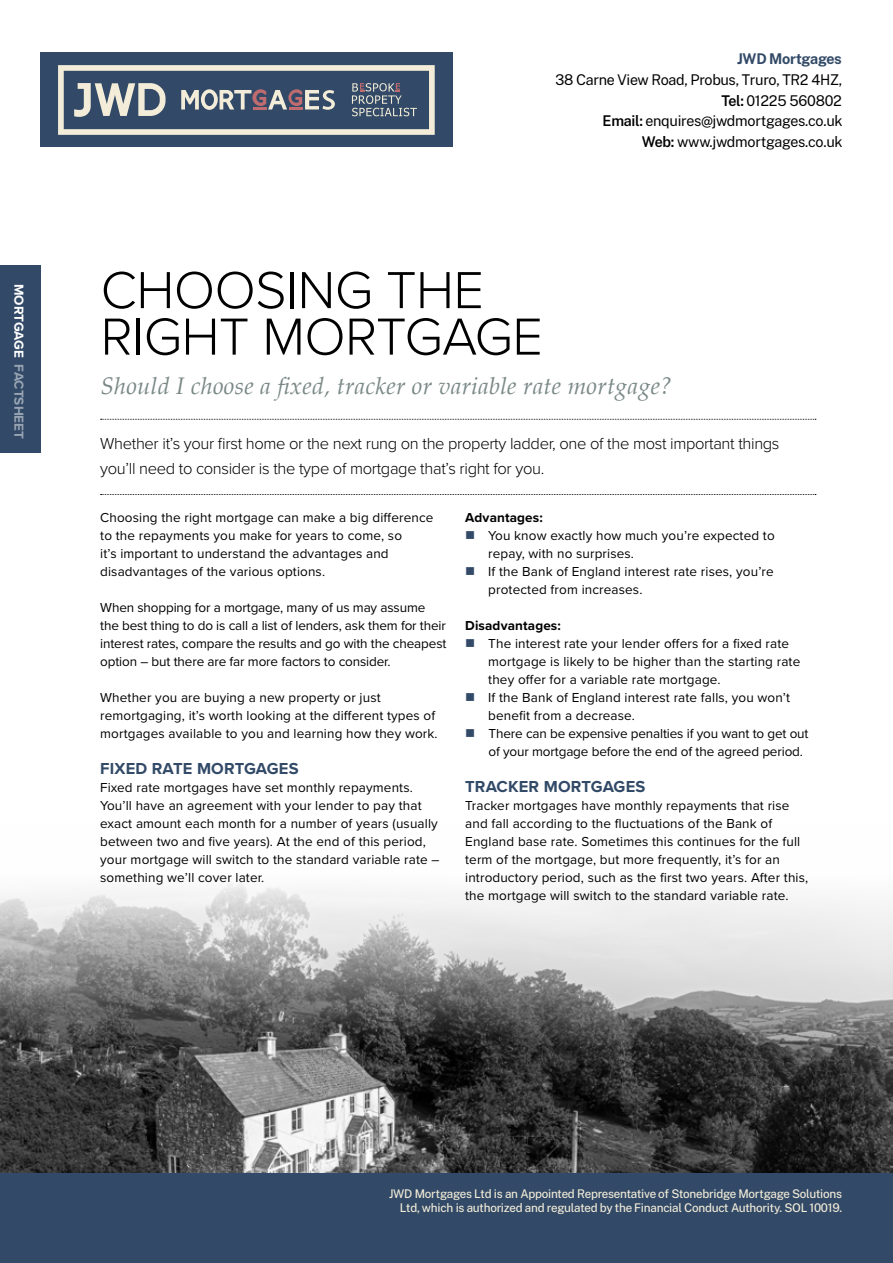
<style>
.page{position:relative;width:893px;height:1263px;background:#fff}
.page>*{position:absolute;margin:0;border:0;box-sizing:border-box;transform-origin:0 0}
.t1{font:300 54px/46.5px "Proxima Nova";letter-spacing:-.01em;color:#000}
.t2{font:italic 24px "Palatino";letter-spacing:.01em;color:#798886}
.t3{font:300 16.5px/25.5px "Proxima Nova";letter-spacing:-.02em;color:#000}
.t4{font:700 16.5px "Proxima Nova";letter-spacing:.01em;color:#324a67}
.t5{font:14.85px/20.7px "Public Sans";letter-spacing:-.02em;color:#000;text-align:right}
.t6{font:700 14.85px "Public Sans";letter-spacing:-.02em;color:#324a67}
.t7{font:13.5px/18px "Proxima Nova";letter-spacing:.01em;color:#000}
.t8{font:13.5px/18px "Proxima Nova";letter-spacing:-.01em;color:#000}
.t9{font:700 13.5px "Proxima Nova";letter-spacing:.01em;color:#000}
.t10{font:700 13.5px "Proxima Nova";color:#98a4b3}
.t11{font:500 12px/14.4px "Public Sans";letter-spacing:-.02em;color:#f3ecd9;text-align:right}
.s1{color:#fff}
.s2{font-weight:600}
.s3{color:#324a67}
</style>
<div class="page">
<img style="left:0;top:882px;width:893px;height:292px">
<svg style="left:101px;top:419px;width:715px;height:1px"></svg>
<svg style="left:101px;top:494px;width:715px;height:1px"></svg>
<div style="left:0;top:265px;width:40px;height:188px;background:#324a67"></div>
<div style="left:0;top:1174px;width:893px;height:89px;background:#324a67"></div>
<div style="left:40px;top:53px;width:413px;height:94px;background:#324a67"></div>
<svg style="left:58px;top:65px;width:377px;height:70px"></svg>
<p class="t10" style="left:29px;top:284px;width:157px;rotate:90deg"><span class="s1">MORTGAGE</span> FACTSHEET</p>
<p class="t6" style="left:737px;top:47px;width:106px">JWD Mortgages</p>
<p class="t5" style="left:555px;top:69px;width:289px">38 Carne View Road, Probus, Truro, TR2 4HZ,<br><span class="s2">Tel:</span> 01225 560802<br><span class="s2">Email:</span> enquires@jwdmortgages.co.uk<br><span class="s2">Web:</span> www.jwdmortgages.co.uk</p>
<h1 class="t1" style="left:101px;top:264px;width:444px">CHOOSING THE<br>RIGHT MORTGAGE</h1>
<h2 class="t2" style="left:101px;top:366px;width:573px">Should I choose a fixed, tracker or variable rate mortgage?</h2>
<p class="t3" style="left:100px;top:430px;width:681px">Whether it’s your first home or the next rung on the property ladder, one of the most important things you’ll need to consider is the type of mortgage that’s right for you.</p>
<p class="t7" style="left:100px;top:508px;width:335px">Choosing the right mortgage can make a big difference to the repayments you make for years to come, so<br>it’s important to understand the advantages and disadvantages of the various options.</p>
<p class="t8" style="left:100px;top:598px;width:348px">When shopping for a mortgage, many of us may assume the best thing to do is call a list of lenders, ask them for their interest rates, compare the results and go with the cheapest option – but there are far more factors to consider.</p>
<p class="t7" style="left:100px;top:688px;width:339px">Whether you are buying a new property or just remortgaging, it’s worth looking at the different types of mortgages available to you and learning how they work.</p>
<p class="t4" style="left:100px;top:756px;width:200px">FIXED RATE MORTGAGES</p>
<p class="t7" style="left:100px;top:778px;width:341px">Fixed rate mortgages have set monthly repayments.<br>You’ll have an agreement with your lender to pay that exact amount each month for a number of years (usually between two and five years). At the end of this period, your mortgage will switch to the standard variable rate – something we’ll cover later.</p>
<p class="t9" style="left:465px;top:507px;width:79px">Advantages:</p>
<p class="t7" style="left:488px;top:526px;width:288px;text-indent:-23px"><span class="s3">■</span> You know exactly how much you’re expected to repay, with no surprises.</p>
<p class="t7" style="left:488px;top:562px;width:287px;text-indent:-23px"><span class="s3">■</span> If the Bank of England interest rate rises, you’re protected from increases.</p>
<p class="t9" style="left:465px;top:615px;width:97px">Disadvantages:</p>
<p class="t7" style="left:488px;top:634px;width:313px;text-indent:-23px"><span class="s3">■</span> The interest rate your lender offers for a fixed rate mortgage is likely to be higher than the starting rate they offer for a variable rate mortgage.</p>
<p class="t7" style="left:488px;top:688px;width:303px;text-indent:-23px"><span class="s3">■</span> If the Bank of England interest rate falls, you won’t benefit from a decrease.</p>
<p class="t8" style="left:488px;top:724px;width:322px;text-indent:-23px"><span class="s3">■</span> There can be expensive penalties if you want to get out of your mortgage before the end of the agreed period.</p>
<p class="t4" style="left:465px;top:774px;width:182px">TRACKER MORTGAGES</p>
<p class="t7" style="left:465px;top:796px;width:345px">Tracker mortgages have monthly repayments that rise and fall according to the fluctuations of the Bank of England base rate. Sometimes this continues for the full term of the mortgage, but more frequently, it’s for an introductory period, such as the first two years. After this, the mortgage will switch to the standard variable rate.</p>
<p class="t11" style="left:389px;top:1185px;width:455px">JWD Mortgages Ltd is an Appointed Representative of Stonebridge Mortgage Solutions<br>Ltd, which is authorized and regulated by the Financial Conduct Authority. SOL 10019.</p>
</div>
